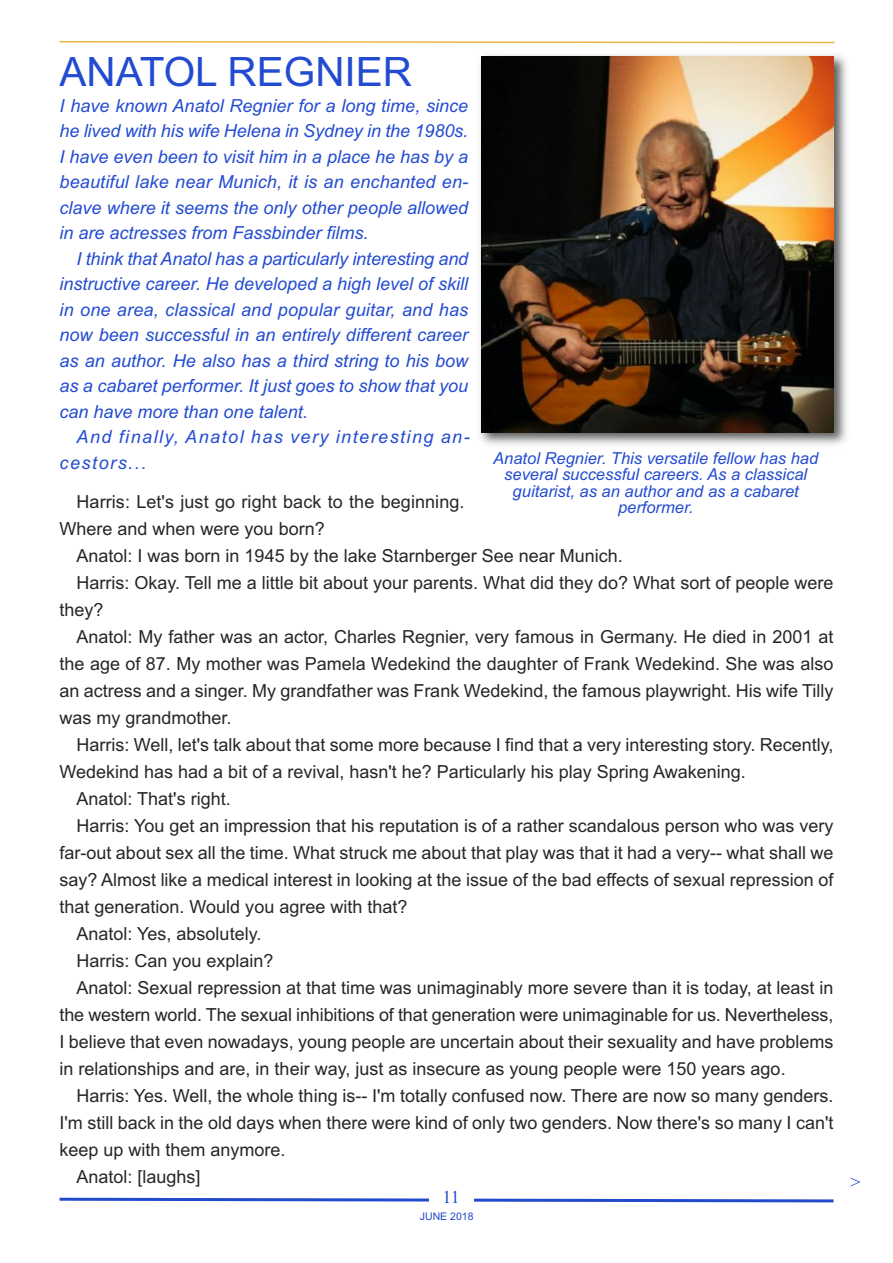
<style>
.page{position:relative;width:893px;height:1263px;background:#fff}
.page>*{position:absolute;margin:0;border:0;box-sizing:border-box;transform-origin:0 0}
.t1{font:40.5px "Arial";color:#234bd1}
.t2{font:18px/27px "Arial";color:#272627}
.t3{font:italic 18px/25.5px "Arial";color:#234bd1;text-align:justify}
.t4{font:italic 18px/25.5px "Arial";letter-spacing:.08em;color:#234bd1}
.t5{font:18px "Times New Roman";color:#224acc}
.t6{font:italic 18px "Times New Roman";color:#234bd1}
.t7{font:italic 16.5px/16.5px "Arial";color:#234bd1;text-align:center}
.t8{font:10.5px "Arial";color:#224acc}
</style>
<div class="page">
<svg style="left:59px;top:1197px;width:775px;height:6px"></svg>
<div style="left:429px;top:1191px;width:44px;height:37px;background:#fff"></div>
<svg style="left:59px;top:41px;width:776px;height:3px"></svg>
<img style="left:480px;top:54px;width:367px;height:391px">
<img style="left:482px;top:57px;width:351px;height:375px">
<h1 class="t1" style="left:60px;top:49px;width:354px">ANATOL REGNIER</h1>
<p class="t3" style="left:60px;top:93px;width:410px">I have known Anatol Regnier for a long time, since he lived with his wife Helena in Sydney in the 1980s.<br>I have even been to visit him in a place he has by a beautiful lake near Munich, it is an enchanted en&shy;clave where it seems the only other people allowed in are actresses from Fassbinder films.</p>
<p class="t3" style="left:60px;top:246px;width:410px;text-indent:17px">I think that Anatol has a particularly interesting and instructive career. He developed a high level of skill in one area, classical and popular guitar, and has now been successful in an entirely different career as an author. He also has a third string to his bow as a cabaret performer. It just goes to show that you can have more than one talent.</p>
<p class="t4" style="left:60px;top:424px;width:411px;text-indent:17px">And finally, Anatol has very interesting an&shy;cestors...</p>
<p class="t2" style="left:60px;top:488px;width:406px;text-indent:17px">Harris: Let's just go right back to the beginning.<br>Where and when were you born?</p>
<p class="t2" style="left:77px;top:542px;width:548px">Anatol: I was born in 1945 by the lake Starnberger See near Munich.</p>
<p class="t2" style="left:77px;top:569px;width:758px">Harris: Okay. Tell me a little bit about your parents. What did they do? What sort of people were</p>
<p class="t2" style="left:60px;top:596px;width:46px">they?</p>
<p class="t2" style="left:77px;top:623px;width:758px">Anatol: My father was an actor, Charles Regnier, very famous in Germany. He died in 2001 at</p>
<p class="t2" style="left:60px;top:650px;width:775px">the age of 87. My mother was Pamela Wedekind the daughter of Frank Wedekind. She was also</p>
<p class="t2" style="left:60px;top:677px;width:775px">an actress and a singer. My grandfather was Frank Wedekind, the famous playwright. His wife Tilly</p>
<p class="t2" style="left:60px;top:704px;width:174px">was my grandmother.</p>
<p class="t2" style="left:77px;top:731px;width:758px">Harris: Well, let's talk about that some more because I find that a very interesting story. Recently,</p>
<p class="t2" style="left:60px;top:758px;width:688px">Wedekind has had a bit of a revival, hasn't he? Particularly his play Spring Awakening.</p>
<p class="t2" style="left:77px;top:785px;width:156px">Anatol: That's right.</p>
<p class="t2" style="left:77px;top:812px;width:758px">Harris: You get an impression that his reputation is of a rather scandalous person who was very</p>
<p class="t2" style="left:60px;top:839px;width:775px">far-out about sex all the time. What struck me about that play was that it had a very-- what shall we</p>
<p class="t2" style="left:60px;top:866px;width:775px">say? Almost like a medical interest in looking at the issue of the bad effects of sexual repression of</p>
<p class="t2" style="left:60px;top:893px;width:349px">that generation. Would you agree with that?</p>
<p class="t2" style="left:77px;top:920px;width:186px">Anatol: Yes, absolutely.</p>
<p class="t2" style="left:77px;top:947px;width:199px">Harris: Can you explain?</p>
<p class="t2" style="left:77px;top:974px;width:758px">Anatol: Sexual repression at that time was unimaginably more severe than it is today, at least in</p>
<p class="t2" style="left:60px;top:1001px;width:775px">the western world. The sexual inhibitions of that generation were unimaginable for us. Nevertheless,</p>
<p class="t2" style="left:60px;top:1028px;width:775px">I believe that even nowadays, young people are uncertain about their sexuality and have problems</p>
<p class="t2" style="left:60px;top:1055px;width:728px">in relationships and are, in their way, just as insecure as young people were 150 years ago.</p>
<p class="t2" style="left:77px;top:1082px;width:758px">Harris: Yes. Well, the whole thing is-- I'm totally confused now. There are now so many genders.</p>
<p class="t2" style="left:60px;top:1109px;width:775px">I'm still back in the old days when there were kind of only two genders. Now there's so many I can't</p>
<p class="t2" style="left:60px;top:1136px;width:228px">keep up with them anymore.</p>
<p class="t2" style="left:77px;top:1163px;width:126px">Anatol: [laughs]</p>
<p class="t5" style="left:442px;top:1186px;width:19px">11</p>
<p class="t8" style="left:420px;top:1210px;width:55px">JUNE 2018</p>
<p class="t7" style="left:493px;top:450px;width:326px">Anatol Regnier. This versatile fellow has had several successful careers. As a classical guitarist, as an author and as a cabaret performer.</p>
<p class="t6" style="left:850px;top:1171px;width:14px">&gt;</p>
</div>
